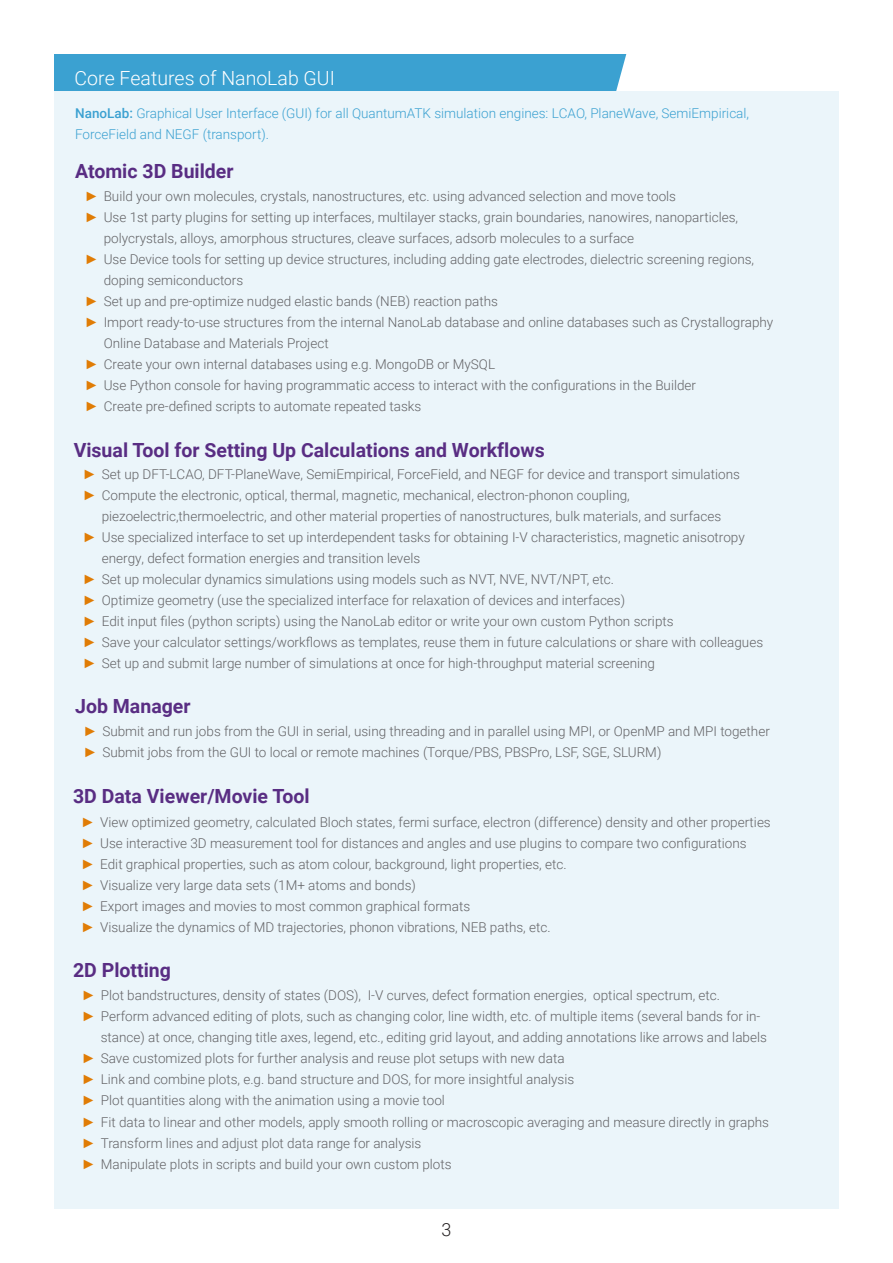
<style>
.page{position:relative;width:893px;height:1263px;background:#fff}
.page>*{position:absolute;margin:0;border:0;box-sizing:border-box;transform-origin:0 0}
.HEADING_1{font:700 19.5px "Roboto";color:#592d83}
.HEADING_1-2{font:300 19.5px "Roboto";color:#fff}
.t1{font:300 18px "Roboto";color:#231f20}
.t2{font:300 13.5px/21px "Roboto";color:#636366}
.t3{font:300 13.5px/21px "Roboto";color:#3ba1d1}
.s1{font-weight:500}
.s2{font-family:"Arial Narrow";font-weight:400;color:#e07c05}
</style>
<div class="page">
<div style="left:55px;top:91px;width:784px;height:1118px;background:#ebf5fa"></div>
<div style="left:54px;top:54px;width:572px;height:37px;background:#3ba1d1"></div>
<p class="HEADING_1-2" style="left:75px;top:64px;width:262px">Core Features of NanoLab GUI</p>
<p class="t3" style="left:75px;top:102px;width:675px"><span class="s1">NanoLab:</span> Graphical User Interface (GUI) for all QuantumATK simulation engines: LCAO, PlaneWave, SemiEmpirical,<br>ForceField and NEGF (transport).</p>
<p class="HEADING_1" style="left:75px;top:158px;width:160px">Atomic 3D Builder</p>
<p class="t2" style="left:87px;top:186px;width:591px"><span class="s2">►</span> Build your own molecules, crystals, nanostructures, etc. using advanced selection and move tools</p>
<p class="t2" style="left:104px;top:207px;width:636px;text-indent:-17px"><span class="s2">►</span> Use 1st party plugins for setting up interfaces, multilayer stacks, grain boundaries, nanowires, nanoparticles, polycrystals, alloys, amorphous structures, cleave surfaces, adsorb molecules to a surface</p>
<p class="t2" style="left:104px;top:249px;width:652px;text-indent:-17px"><span class="s2">►</span> Use Device tools for setting up device structures, including adding gate electrodes, dielectric screening regions, doping semiconductors</p>
<p class="t2" style="left:87px;top:291px;width:413px"><span class="s2">►</span> Set up and pre-optimize nudged elastic bands (NEB) reaction paths</p>
<p class="t2" style="left:104px;top:312px;width:671px;text-indent:-17px"><span class="s2">►</span> Import ready-to-use structures from the internal NanoLab database and online databases such as Crystallography<br>Online Database and Materials Project</p>
<p class="t2" style="left:87px;top:354px;width:410px"><span class="s2">►</span> Create your own internal databases using e.g. MongoDB or MySQL</p>
<p class="t2" style="left:87px;top:375px;width:611px"><span class="s2">►</span> Use Python console for having programmatic access to interact with the configurations in the Builder</p>
<p class="t2" style="left:87px;top:396px;width:336px"><span class="s2">►</span> Create pre-defined scripts to automate repeated tasks</p>
<p class="HEADING_1" style="left:74px;top:437px;width:473px">Visual Tool for Setting Up Calculations and Workflows</p>
<p class="t2" style="left:85px;top:463px;width:657px"><span class="s2">►</span> Set up DFT-LCAO, DFT-PlaneWave, SemiEmpirical, ForceField, and NEGF for device and transport simulations</p>
<p class="t2" style="left:102px;top:484px;width:621px;text-indent:-17px"><span class="s2">►</span> Compute the electronic, optical, thermal, magnetic, mechanical, electron-phonon coupling, piezoelectric,thermoelectric, and other material properties of nanostructures, bulk materials, and surfaces</p>
<p class="t2" style="left:102px;top:526px;width:645px;text-indent:-17px"><span class="s2">►</span> Use specialized interface to set up interdependent tasks for obtaining I-V characteristics, magnetic anisotropy energy, defect formation energies and transition levels</p>
<p class="t2" style="left:85px;top:568px;width:531px"><span class="s2">►</span> Set up molecular dynamics simulations using models such as NVT, NVE, NVT/NPT, etc.</p>
<p class="t2" style="left:85px;top:589px;width:542px"><span class="s2">►</span> Optimize geometry (use the specialized interface for relaxation of devices and interfaces)</p>
<p class="t2" style="left:85px;top:610px;width:590px"><span class="s2">►</span> Edit input files (python scripts) using the NanoLab editor or write your own custom Python scripts</p>
<p class="t2" style="left:85px;top:631px;width:680px"><span class="s2">►</span> Save your calculator settings/workflows as templates, reuse them in future calculations or share with colleagues</p>
<p class="t2" style="left:85px;top:652px;width:572px"><span class="s2">►</span> Set up and submit large number of simulations at once for high-throughput material screening</p>
<p class="HEADING_1" style="left:75px;top:692px;width:117px">Job Manager</p>
<p class="t2" style="left:85px;top:720px;width:686px"><span class="s2">►</span> Submit and run jobs from the GUI in serial, using threading and in parallel using MPI, or OpenMP and MPI together</p>
<p class="t2" style="left:85px;top:741px;width:577px"><span class="s2">►</span> Submit jobs from the GUI to local or remote machines (Torque/PBS, PBSPro, LSF, SGE, SLURM)</p>
<p class="HEADING_1" style="left:73px;top:783px;width:238px">3D Data Viewer/Movie Tool</p>
<p class="t2" style="left:83px;top:811px;width:689px"><span class="s2">►</span> View optimized geometry, calculated Bloch states, fermi surface, electron (difference) density and other properties</p>
<p class="t2" style="left:83px;top:832px;width:665px"><span class="s2">►</span> Use interactive 3D measurement tool for distances and angles and use plugins to compare two configurations</p>
<p class="t2" style="left:83px;top:853px;width:485px"><span class="s2">►</span> Edit graphical properties, such as atom colour, background, light properties, etc.</p>
<p class="t2" style="left:83px;top:874px;width:334px"><span class="s2">►</span> Visualize very large data sets (1M+ atoms and bonds)</p>
<p class="t2" style="left:83px;top:895px;width:389px"><span class="s2">►</span> Export images and movies to most common graphical formats</p>
<p class="t2" style="left:83px;top:916px;width:469px"><span class="s2">►</span> Visualize the dynamics of MD trajectories, phonon vibrations, NEB paths, etc.</p>
<p class="HEADING_1" style="left:73px;top:956px;width:99px">2D Plotting</p>
<p class="t2" style="left:84px;top:985px;width:638px"><span class="s2">►</span> Plot bandstructures, density of states (DOS), I-V curves, defect formation energies, optical spectrum, etc.</p>
<p class="t2" style="left:101px;top:1006px;width:668px;text-indent:-17px"><span class="s2">►</span> Perform advanced editing of plots, such as changing color, line width, etc. of multiple items (several bands for in&shy;stance) at once, changing title axes, legend, etc., editing grid layout, and adding annotations like arrows and labels</p>
<p class="t2" style="left:84px;top:1048px;width:482px"><span class="s2">►</span> Save customized plots for further analysis and reuse plot setups with new data</p>
<p class="t2" style="left:84px;top:1069px;width:492px"><span class="s2">►</span> Link and combine plots, e.g. band structure and DOS, for more insightful analysis</p>
<p class="t2" style="left:84px;top:1090px;width:363px"><span class="s2">►</span> Plot quantities along with the animation using a movie tool</p>
<p class="t2" style="left:84px;top:1111px;width:687px"><span class="s2">►</span> Fit data to linear and other models, apply smooth rolling or macroscopic averaging and measure directly in graphs</p>
<p class="t2" style="left:84px;top:1132px;width:339px"><span class="s2">►</span> Transform lines and adjust plot data range for analysis</p>
<p class="t2" style="left:84px;top:1153px;width:369px"><span class="s2">►</span> Manipulate plots in scripts and build your own custom plots</p>
<h2 class="t1" style="left:441px;top:1217px;width:11px">3</h2>
</div>
